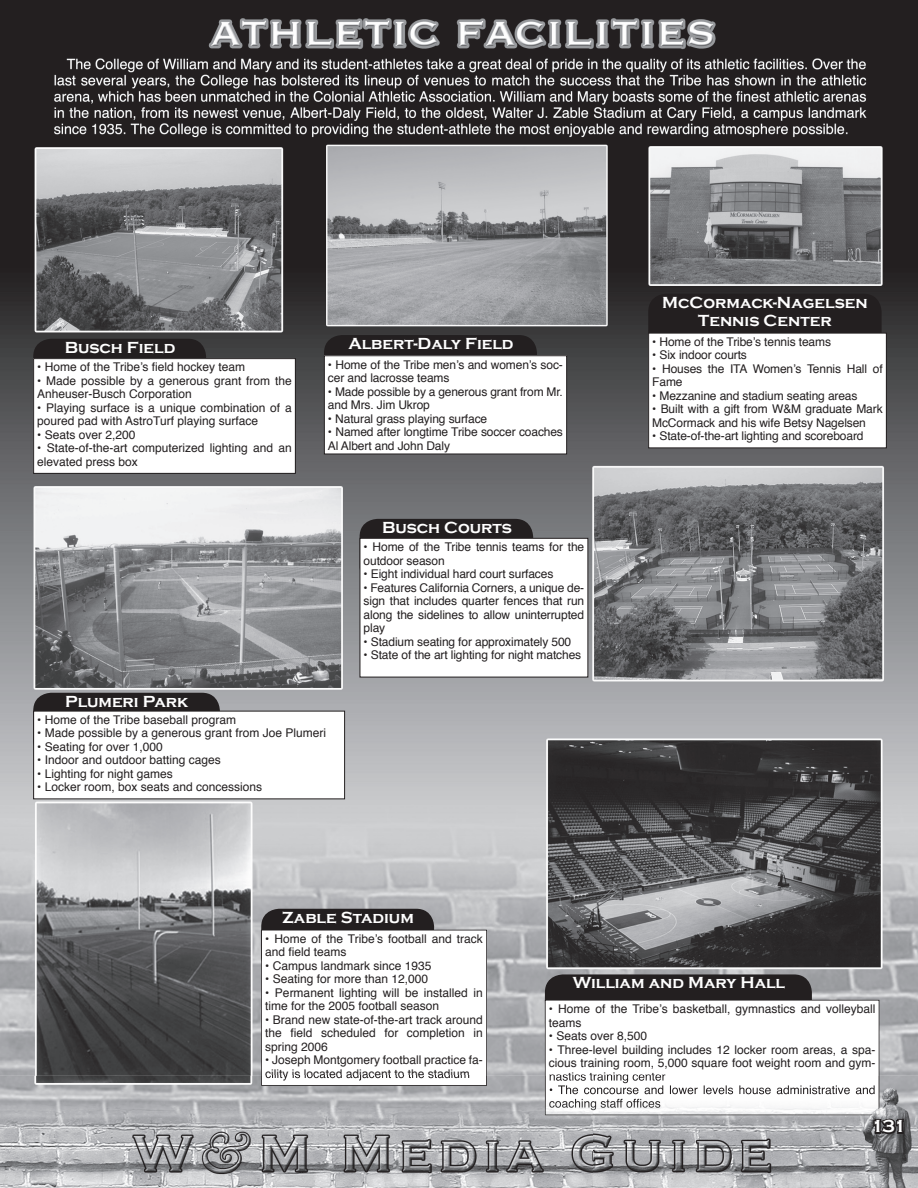
<style>
.page{position:relative;width:918px;height:1188px;background:#fff}
.page>*{position:absolute;margin:0;border:0;box-sizing:border-box;transform-origin:0 0}
.t1{font:700 18px "Copperplate Gothic";color:#fff}
.t2{font:700 16.5px/18px "Copperplate Gothic";color:#fff;text-align:center}
.t3{font:12px/13.5px "Helvetica";color:#231f20}
</style>
<div class="page">
<img style="left:0;top:0;width:918px;height:1076px">
<div style="left:33px;top:339px;width:173px;height:66px;background:#231f20;border-radius:18px"></div>
<div style="left:34px;top:359px;width:261px;height:114px;background:#fff"></div>
<div style="left:33px;top:358px;width:263px;height:116px;border:1px solid #231f20"></div>
<div style="left:648px;top:294px;width:234px;height:65px;background:#231f20;border-radius:18px"></div>
<div style="left:649px;top:333px;width:237px;height:115px;background:#fff"></div>
<div style="left:648px;top:333px;width:239px;height:115px;border:1px solid #231f20"></div>
<div style="left:33px;top:693px;width:187px;height:66px;background:#231f20;border-radius:18px"></div>
<div style="left:34px;top:711px;width:311px;height:88px;background:#fff"></div>
<div style="left:360px;top:519px;width:173px;height:66px;background:#231f20;border-radius:18px"></div>
<div style="left:360px;top:538px;width:228px;height:139px;background:#fff"></div>
<div style="left:360px;top:538px;width:228px;height:139px;border:1px solid #231f20"></div>
<div style="left:261px;top:909px;width:173px;height:66px;background:#231f20;border-radius:18px"></div>
<svg style="left:261px;top:930px;width:226px;height:146px"></svg>
<div style="left:545px;top:974px;width:267px;height:67px;background:#231f20;border-radius:18px"></div>
<div style="left:324px;top:335px;width:213px;height:45px;background:#231f20;border-radius:18px"></div>
<div style="left:324px;top:356px;width:243px;height:98px;background:#fff"></div>
<div style="left:324px;top:355px;width:243px;height:99px;border:1px solid #231f20"></div>
<img style="left:0;top:1076px;width:594px;height:112px">
<img style="left:864px;top:1076px;width:54px;height:112px">
<img style="left:594px;top:1136px;width:270px;height:52px">
<img style="left:261px;top:1076px;width:226px;height:10px">
<img style="left:262px;top:1076px;width:225px;height:9px">
<svg style="left:545px;top:1000px;width:361px;height:136px"></svg>
<h2 class="t2" style="left:65px;top:338px;width:112px">Busch Field</h2>
<p class="t3" style="left:37px;top:361px;width:210px">• Home of the Tribeʼs field hockey team</p>
<p class="t3" style="left:37px;top:375px;width:256px">• Made possible by a generous grant from the<br>Anheuser-Busch Corporation</p>
<p class="t3" style="left:37px;top:402px;width:256px">• Playing surface is a unique combination of a poured pad with AstroTurf playing surface</p>
<p class="t3" style="left:37px;top:429px;width:100px">• Seats over 2,200</p>
<p class="t3" style="left:37px;top:442px;width:256px">• State-of-the-art computerized lighting and an elevated press box</p>
<h2 class="t2" style="left:348px;top:335px;width:167px">Albert-Daly Field</h2>
<p class="t3" style="left:328px;top:358px;width:236px">• Home of the Tribe menʼs and womenʼs soc&shy;cer and lacrosse teams</p>
<p class="t3" style="left:328px;top:385px;width:236px">• Made possible by a generous grant from Mr. and Mrs. Jim Ukrop</p>
<p class="t3" style="left:328px;top:412px;width:161px">• Natural grass playing surface</p>
<p class="t3" style="left:328px;top:426px;width:236px">• Named after longtime Tribe soccer coaches<br>Al Albert and John Daly</p>
<h2 class="t2" style="left:382px;top:518px;width:132px">Busch Courts</h2>
<p class="t3" style="left:364px;top:541px;width:222px">• Home of the Tribe tennis teams for the outdoor season</p>
<p class="t3" style="left:364px;top:568px;width:191px">• Eight individual hard court surfaces</p>
<p class="t3" style="left:364px;top:581px;width:222px;text-align:justify">• Features California Corners, a unique de&shy;sign that includes quarter fences that run along the sidelines to allow uninterrupted play</p>
<p class="t3" style="left:364px;top:635px;width:209px">• Stadium seating for approximately 500</p>
<p class="t3" style="left:364px;top:649px;width:219px">• State of the art lighting for night matches</p>
<h2 class="t2" style="left:65px;top:692px;width:125px">Plumeri Park</h2>
<p class="t3" style="left:37px;top:714px;width:200px">• Home of the Tribe baseball program</p>
<p class="t3" style="left:37px;top:727px;width:290px">• Made possible by a generous grant from Joe Plumeri</p>
<p class="t3" style="left:37px;top:741px;width:127px">• Seating for over 1,000</p>
<p class="t3" style="left:37px;top:754px;width:185px">• Indoor and outdoor batting cages</p>
<p class="t3" style="left:37px;top:768px;width:137px">• Lighting for night games</p>
<p class="t3" style="left:37px;top:781px;width:226px">• Locker room, box seats and concessions</p>
<h2 class="t2" style="left:662px;top:293px;width:207px">McCormack-Nagelsen<br>Tennis Center</h2>
<p class="t3" style="left:652px;top:336px;width:180px">• Home of the Tribeʼs tennis teams</p>
<p class="t3" style="left:652px;top:349px;width:96px">• Six indoor courts</p>
<p class="t3" style="left:652px;top:363px;width:232px">• Houses the ITA Womenʼs Tennis Hall of<br>Fame</p>
<p class="t3" style="left:652px;top:390px;width:207px">• Mezzanine and stadium seating areas</p>
<p class="t3" style="left:652px;top:403px;width:232px">• Built with a gift from W&amp;M graduate Mark<br>McCormack and his wife Betsy Nagelsen</p>
<p class="t3" style="left:652px;top:430px;width:213px">• State-of-the-art lighting and scoreboard</p>
<h2 class="t2" style="left:282px;top:908px;width:133px">Zable Stadium</h2>
<p class="t3" style="left:265px;top:933px;width:219px">• Home of the Tribeʼs football and track and field teams</p>
<p class="t3" style="left:265px;top:960px;width:168px">• Campus landmark since 1935</p>
<p class="t3" style="left:265px;top:973px;width:164px">• Seating for more than 12,000</p>
<p class="t3" style="left:265px;top:987px;width:219px">• Permanent lighting will be installed in time for the 2005 football season</p>
<p class="t3" style="left:265px;top:1014px;width:219px;text-align:justify">• Brand new state-of-the-art track around the field scheduled for completion in spring 2006</p>
<p class="t3" style="left:265px;top:1054px;width:219px">• Joseph Montgomery football practice fa&shy;cility is located adjacent to the stadium</p>
<h2 class="t2" style="left:573px;top:974px;width:214px">William and Mary Hall</h2>
<p class="t3" style="left:549px;top:1003px;width:328px">• Home of the Tribeʼs basketball, gymnastics and volleyball teams</p>
<p class="t3" style="left:549px;top:1030px;width:100px">• Seats over 8,500</p>
<p class="t3" style="left:549px;top:1043px;width:328px;text-align:justify">• Three-level building includes 12 locker room areas, a spa&shy;cious training room, 5,000 square foot weight room and gym&shy;nastics training center</p>
<h1 class="t1" style="left:871px;top:1117px;width:37px">131</h1>
</div>
